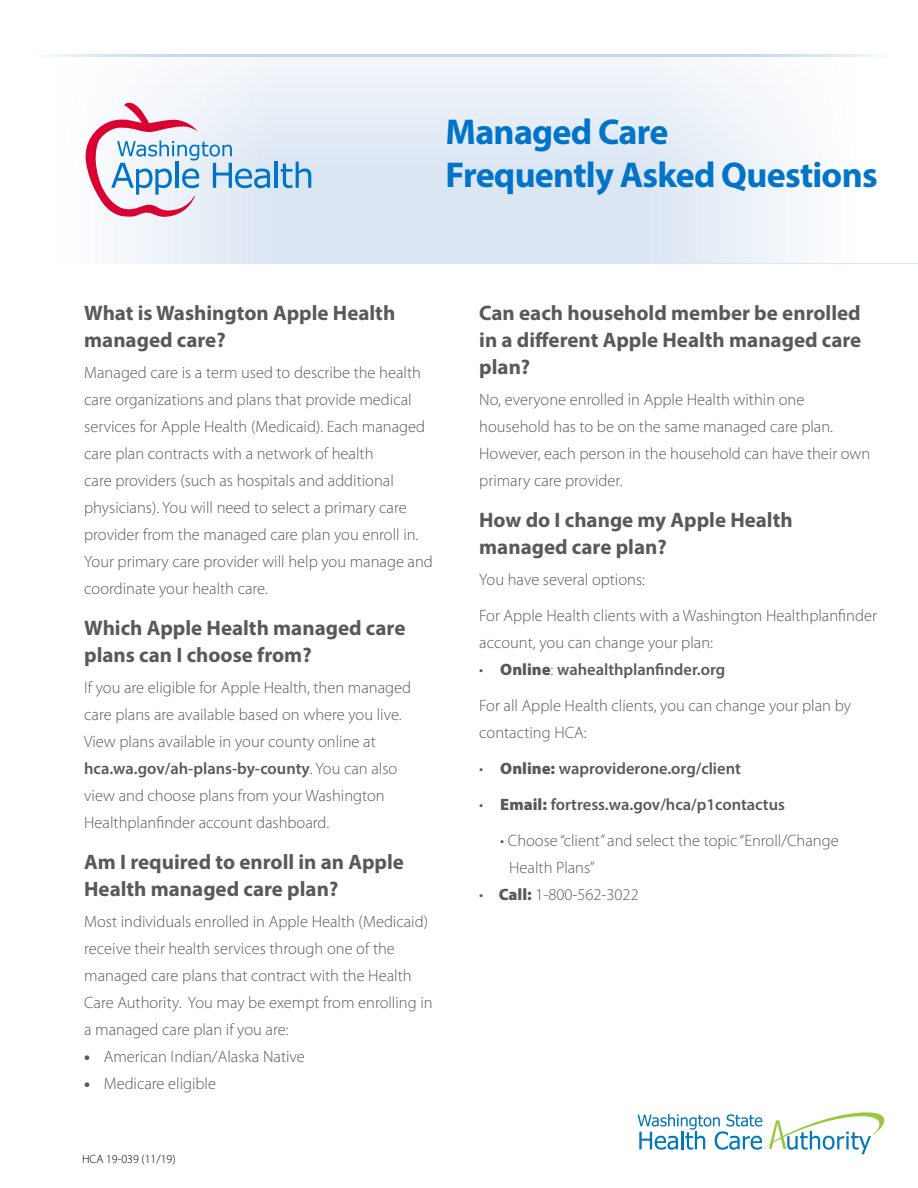
<style>
.page{position:relative;width:918px;height:1188px;background:#fff}
.page>*{position:absolute;margin:0;border:0;box-sizing:border-box;transform-origin:0 0}
.t1{font:700 36px "Myriad Pro";letter-spacing:-.02em;color:#0074c8}
.t2{font:700 21px/27px "Myriad Pro";color:#58595b}
.t3{font:300 16.5px/27px "Myriad Pro";color:#58595b}
.t4{font:600 16.5px "Myriad Pro";color:#58595b}
.t5{font:300 12px "Myriad Pro";color:#000}
.s1{font-weight:600}
.s2{font-weight:900}
.s3{font-weight:300}
</style>
<div class="page">
<div style="left:0;top:54px;width:918px;height:210px;background:linear-gradient(to bottom,#edf2f8,#d6e3f1)"></div>
<svg style="left:642px;top:54px;width:276px;height:209px;fill:#f5f8fb"></svg>
<svg style="left:0;top:54px;width:276px;height:210px"></svg>
<svg style="left:638px;top:1112px;width:246px;height:42px"></svg>
<hr style="left:27px;top:54px;width:864px;height:2px;background:#c3d6eb">
<hr style="left:275px;top:162px;width:3px;height:26px;background:#0074c8">
<svg style="left:281px;top:162px;width:30px;height:26px"></svg>
<svg style="left:84px;top:102px;width:186px;height:116px"></svg>
<p class="t1" style="left:446px;top:108px;width:225px">Managed Care</p>
<p class="t1" style="left:446px;top:151px;width:434px">Frequently Asked Questions</p>
<p class="t2" style="left:84px;top:298px;width:313px">What is Washington Apple Health managed care?</p>
<p class="t3" style="left:84px;top:359px;width:350px">Managed care is a term used to describe the health care organizations and plans that provide medical services for Apple Health (Medicaid). Each managed care plan contracts with a network of health<br>care providers (such as hospitals and additional physicians). You will need to select a primary care provider from the managed care plan you enroll in.<br>Your primary care provider will help you manage and coordinate your health care.</p>
<p class="t2" style="left:84px;top:613px;width:323px">Which Apple Health managed care plans can I choose from?</p>
<p class="t3" style="left:84px;top:674px;width:329px">If you are eligible for Apple Health, then managed care plans are available based on where you live.<br>View plans available in your county online at <span class="s1">hca.wa.gov/ah-plans-by-county</span>. You can also view and choose plans from your Washington Healthplanfinder account dashboard.</p>
<p class="t2" style="left:84px;top:847px;width:321px">Am I required to enroll in an Apple<br>Health managed care plan?</p>
<p class="t3" style="left:84px;top:908px;width:350px">Most individuals enrolled in Apple Health (Medicaid) receive their health services through one of the managed care plans that contract with the Health Care Authority. You may be exempt from enrolling in a managed care plan if you are:</p>
<p class="t3" style="left:84px;top:1043px;width:222px"><span class="s2">•</span> American Indian/Alaska Native</p>
<p class="t3" style="left:84px;top:1070px;width:133px"><span class="s2">•</span> Medicare eligible</p>
<p class="t5" style="left:82px;top:1152px;width:95px">HCA 19-039 (11/19)</p>
<p class="t2" style="left:479px;top:298px;width:384px;text-align:justify">Can each household member be enrolled in a different Apple Health managed care plan?</p>
<p class="t3" style="left:479px;top:386px;width:393px">No, everyone enrolled in Apple Health within one household has to be on the same managed care plan.<br>However, each person in the household can have their own primary care provider.</p>
<p class="t2" style="left:479px;top:505px;width:315px">How do I change my Apple Health managed care plan?</p>
<p class="t3" style="left:479px;top:566px;width:167px">You have several options:</p>
<p class="t3" style="left:479px;top:602px;width:399px">For Apple Health clients with a Washington Healthplanfinder account, you can change your plan:</p>
<p class="t4" style="left:479px;top:659px;width:248px"><span class="s3">•</span> <span class="s2">Online</span><span class="s3">:</span> wahealthplanfinder.org</p>
<p class="t3" style="left:479px;top:692px;width:373px">For all Apple Health clients, you can change your plan by contacting HCA:</p>
<p class="t4" style="left:479px;top:758px;width:263px"><span class="s3">•</span> <span class="s2">Online:</span> waproviderone.org/client</p>
<p class="t4" style="left:479px;top:794px;width:307px"><span class="s3">•</span> <span class="s2">Email:</span> fortress.wa.gov/hca/p1contactus</p>
<p class="t3" style="left:509px;top:827px;width:331px;text-indent:-9px">• Choose “client” and select the topic “Enroll/Change<br>Health Plans”</p>
<p class="t3" style="left:479px;top:881px;width:161px">• <span class="s2">Call:</span> 1-800-562-3022</p>
</div>
